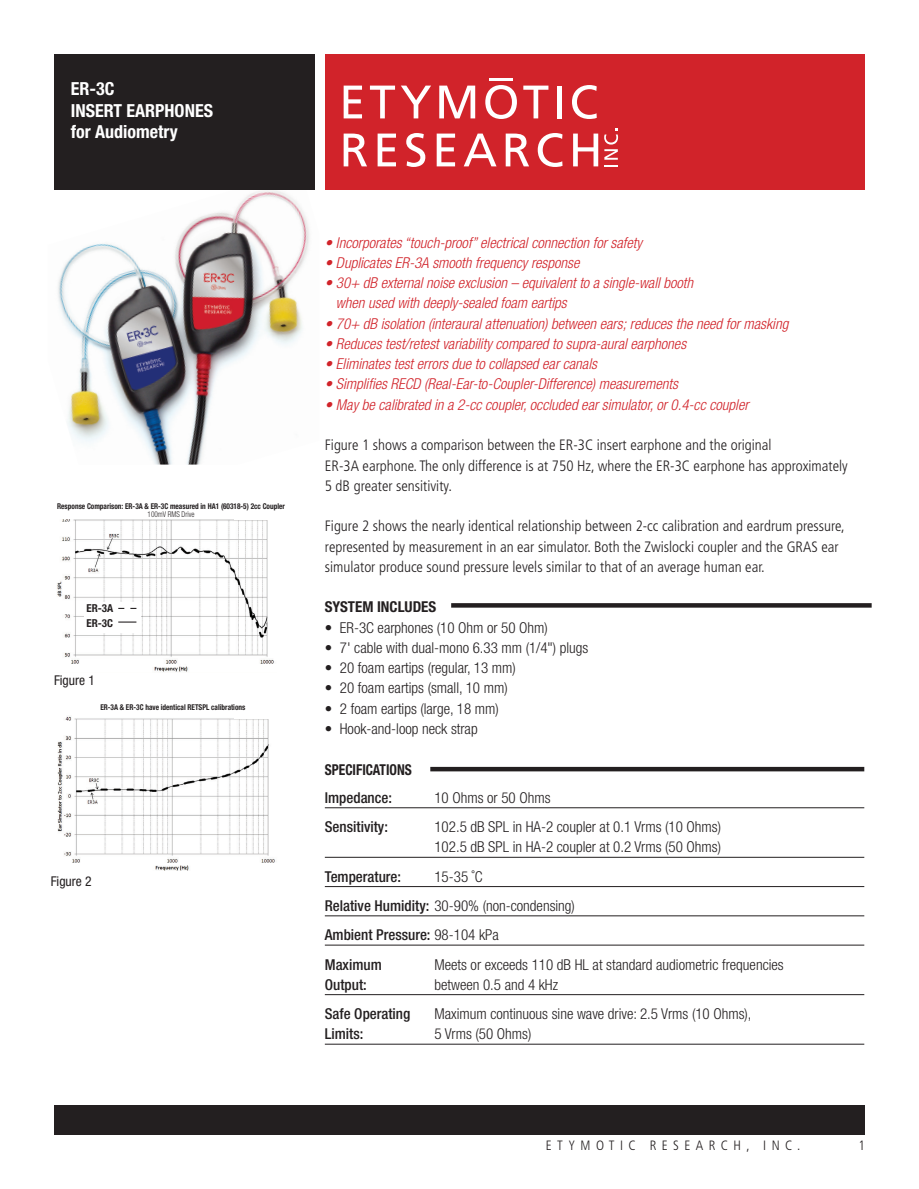
<style>
.page{position:relative;width:919px;height:1189px;background:#fff}
.page>*{position:absolute;margin:0;border:0;box-sizing:border-box;transform-origin:0 0}
.t1{font:700 condensed 18px/21.6px "Helvetica Neue";color:#fff}
.t2{font:italic 300 condensed 15px/20.2px "Helvetica Neue";color:#d1232a}
.t3{font:300 condensed 15px/20.2px "Frutiger";color:#231f20}
.t4{font:300 condensed 15px/20.2px "Helvetica Neue";color:#231f20}
.t5{font:500 condensed 15px/29.2px "Helvetica Neue";color:#231f20}
.t6{font:700 condensed 15px "Helvetica Neue";color:#231f20}
.t7{font:700 condensed 15px "Helvetica Neue";color:#231f20;scale:.9 1}
.t8{font:300 condensed 13.5px "Frutiger";letter-spacing:.4em;color:#231f20}
.t9{font:condensed 13.5px "Helvetica Neue";color:#231f20}
.t10{font:700 condensed 10.95px/14.9px "Helvetica Neue";color:#231f20}
.t11{font:700 condensed 7.95px "Helvetica Neue";color:#231f20;scale:.91 1}
.t12{font:300 condensed 7.95px "Helvetica Neue";color:#231f20;scale:.9 1}
.s1{font-weight:300}
</style>
<div class="page">
<img style="left:57px;top:716px;width:218px;height:154px">
<div style="left:234px;top:713px;width:40px;height:5px;background:#fff"></div>
<img style="left:54px;top:189px;width:261px;height:275px">
<hr style="left:325px;top:807px;width:538px;height:1px;background:#231f20">
<hr style="left:325px;top:856px;width:538px;height:1px;background:#231f20">
<hr style="left:325px;top:886px;width:538px;height:1px;background:#231f20">
<hr style="left:325px;top:915px;width:538px;height:1px;background:#231f20">
<hr style="left:325px;top:944px;width:538px;height:1px;background:#231f20">
<hr style="left:325px;top:993px;width:538px;height:1px;background:#231f20">
<hr style="left:325px;top:1043px;width:538px;height:1px;background:#231f20">
<div style="left:54px;top:54px;width:260px;height:135px;background:#231f20"></div>
<div style="left:54px;top:1105px;width:810px;height:29px;background:#231f20"></div>
<div style="left:325px;top:54px;width:539px;height:135px;background:#d1232a"></div>
<svg style="left:343px;top:133px;width:24px;height:33px"></svg>
<svg style="left:377px;top:133px;width:19px;height:33px"></svg>
<svg style="left:406px;top:133px;width:19px;height:34px"></svg>
<svg style="left:436px;top:133px;width:19px;height:33px"></svg>
<svg style="left:464px;top:133px;width:32px;height:33px"></svg>
<svg style="left:505px;top:133px;width:24px;height:33px"></svg>
<svg style="left:537px;top:133px;width:25px;height:34px"></svg>
<svg style="left:573px;top:133px;width:25px;height:33px"></svg>
<svg style="left:343px;top:86px;width:19px;height:32px"></svg>
<svg style="left:370px;top:86px;width:61px;height:32px"></svg>
<svg style="left:439px;top:86px;width:36px;height:32px"></svg>
<svg style="left:485px;top:85px;width:31px;height:34px"></svg>
<svg style="left:523px;top:86px;width:25px;height:32px"></svg>
<hr style="left:557px;top:86px;width:4px;height:32px;background:#fff">
<svg style="left:572px;top:85px;width:24px;height:34px"></svg>
<hr style="left:489px;top:78px;width:23px;height:2px;background:#fff">
<svg style="left:604px;top:129px;width:13px;height:38px"></svg>
<svg style="left:451px;top:603px;width:420px;height:4px;background:#2a2627"></svg>
<div style="left:430px;top:766px;width:433px;height:5px;background:#231f20"></div>
<img style="left:57px;top:519px;width:217px;height:153px">
<div style="left:84px;top:602px;width:56px;height:30px;background:#fff"></div>
<svg style="left:118px;top:607px;width:18px;height:1px"></svg>
<svg style="left:118px;top:621px;width:18px;height:1px"></svg>
<p class="t1" style="left:71px;top:78px;width:143px">ER-3C<br>INSERT EARPHONES for Audiometry</p>
<p class="t11" style="left:57px;top:500px;width:251px">Response Comparison: ER-3A &amp; ER-3C measured in HA1 (60318-5) 2cc Coupler</p>
<p class="t12" style="left:147px;top:509px;width:54px">100mV RMS Drive</p>
<p class="t10" style="left:86px;top:600px;width:28px">ER-3A<br>ER-3C</p>
<p class="t9" style="left:54px;top:672px;width:42px">Figure 1</p>
<p class="t11" style="left:100px;top:701px;width:161px">ER-3A &amp; ER-3C have identical RETSPL calibrations</p>
<p class="t9" style="left:51px;top:873px;width:42px">Figure 2</p>
<p class="t2" style="left:325px;top:232px;width:318px">• Incorporates “touch-proof” electrical connection for safety</p>
<p class="t2" style="left:325px;top:252px;width:256px">• Duplicates ER-3A smooth frequency response</p>
<p class="t2" style="left:336px;top:272px;width:358px;text-indent:-11px">• 30+ dB external noise exclusion – equivalent to a single-wall booth when used with deeply-sealed foam eartips</p>
<p class="t2" style="left:325px;top:313px;width:465px">• 70+ dB isolation (interaural attenuation) between ears; reduces the need for masking</p>
<p class="t2" style="left:325px;top:333px;width:362px">• Reduces test/retest variability compared to supra-aural earphones</p>
<p class="t2" style="left:325px;top:353px;width:273px">• Eliminates test errors due to collapsed ear canals</p>
<p class="t2" style="left:325px;top:374px;width:354px">• Simplifies RECD (Real-Ear-to-Coupler-Difference) measurements</p>
<p class="t2" style="left:325px;top:394px;width:425px">• May be calibrated in a 2-cc coupler, occluded ear simulator, or 0.4-cc coupler</p>
<p class="t3" style="left:325px;top:435px;width:524px">Figure 1 shows a comparison between the ER-3C insert earphone and the original<br>ER-3A earphone. The only difference is at 750 Hz, where the ER-3C earphone has approximately<br>5 dB greater sensitivity.</p>
<p class="t3" style="left:325px;top:516px;width:521px">Figure 2 shows the nearly identical relationship between 2-cc calibration and eardrum pressure, represented by measurement in an ear simulator. Both the Zwislocki coupler and the GRAS ear simulator produce sound pressure levels similar to that of an average human ear.</p>
<p class="t6" style="left:325px;top:598px;width:113px">SYSTEM INCLUDES</p>
<p class="t4" style="left:325px;top:617px;width:224px">• ER-3C earphones (10 Ohm or 50 Ohm)</p>
<p class="t4" style="left:325px;top:637px;width:265px">• 7' cable with dual-mono 6.33 mm (1/4") plugs</p>
<p class="t4" style="left:325px;top:657px;width:192px">• 20 foam eartips (regular, 13 mm)</p>
<p class="t4" style="left:325px;top:677px;width:184px">• 20 foam eartips (small, 10 mm)</p>
<p class="t4" style="left:325px;top:698px;width:175px">• 2 foam eartips (large, 18 mm)</p>
<p class="t4" style="left:325px;top:718px;width:154px">• Hook-and-loop neck strap</p>
<p class="t7" style="left:325px;top:760px;width:98px">SPECIFICATIONS</p>
<p class="t5" style="left:325px;top:782px;width:69px">Impedance:</p>
<p class="t4" style="left:434px;top:787px;width:118px">10 Ohms or 50 Ohms</p>
<p class="t5" style="left:325px;top:811px;width:65px">Sensitivity:</p>
<p class="t4" style="left:434px;top:816px;width:288px">102.5 dB SPL in HA-2 coupler at 0.1 Vrms (10 Ohms)<br>102.5 dB SPL in HA-2 coupler at 0.2 Vrms (50 Ohms)</p>
<p class="t5" style="left:325px;top:861px;width:78px">Temperature:</p>
<p class="t5" style="left:325px;top:861px;width:251px;text-indent:110px"><span class="s1">15-35 ˚C<br></span>Relative Humidity: <span class="s1">30-90% (non-condensing)<br></span>Ambient Pressure: <span class="s1">98-104 kPa<br></span>Maximum</p>
<p class="t4" style="left:434px;top:953px;width:351px">Meets or exceeds 110 dB HL at standard audiometric frequencies</p>
<p class="t5" style="left:325px;top:969px;width:43px">Output:</p>
<p class="t4" style="left:434px;top:973px;width:125px">between 0.5 and 4 kHz</p>
<p class="t5" style="left:325px;top:998px;width:87px">Safe Operating</p>
<p class="t4" style="left:434px;top:1003px;width:318px">Maximum continuous sine wave drive: 2.5 Vrms (10 Ohms),</p>
<p class="t5" style="left:325px;top:1018px;width:40px">Limits:</p>
<p class="t4" style="left:434px;top:1023px;width:98px">5 Vrms (50 Ohms)</p>
<p class="t8" style="left:545px;top:1137px;width:256px">ETYMOTIC RESEARCH, INC.</p>
<p class="t8" style="left:858px;top:1137px;width:8px">1</p>
</div>
